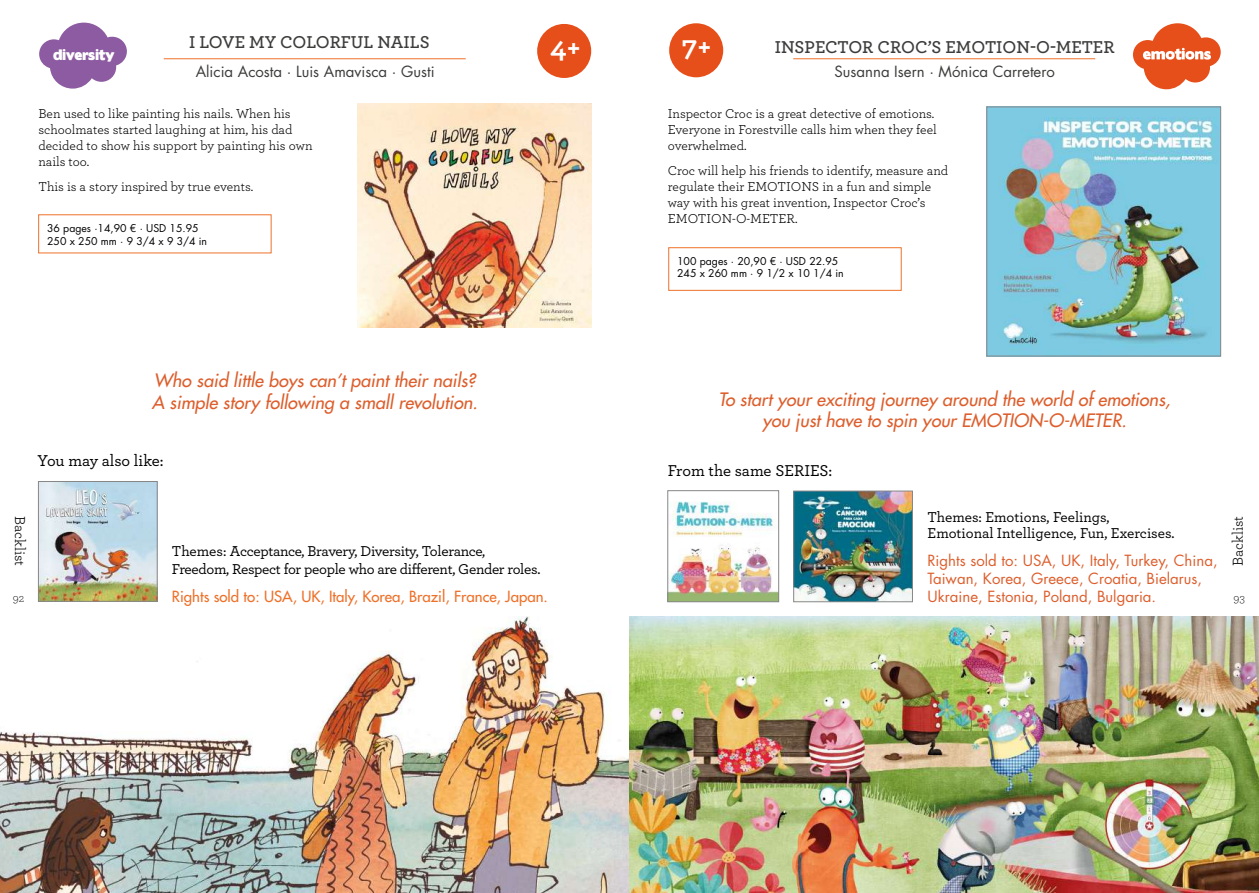
<style>
.page{position:relative;width:1259px;height:893px;background:#fff}
.page>*{position:absolute;margin:0;border:0;box-sizing:border-box;transform-origin:0 0}
.t1{font:700 30px "Archer";color:#fff}
.t2{font:italic 500 18px/21.6px "Futura Std";color:#dd5e2c;text-align:center}
.t3{font:600 18px "Archer";color:#3c3c3b}
.t4{font:500 16.5px "Archer";letter-spacing:-.01em;color:#000}
.t5{font:15px/18px "Futura Std";color:#dd5e2c}
.t6{font:500 15px/18px "Archer";letter-spacing:-.02em;color:#000}
.t7{font:500 15px/16.5px "Archer";color:#000}
.t8{font:15px "Futura Std";color:#3c3c3b}
.t9{font:500 15px "Futura Std";color:#ee712a}
.t10{font:15px "Archer";color:#000}
.t11{font:13.5px/16.2px "Archer";color:#000}
.t12{font:13.5px "Boris Black Bloxx";letter-spacing:-.01em;color:#fff}
.t13{font:300 12px "Archer";color:#000}
.t14{font:10.5px/12.6px "Futura Std";color:#000}
</style>
<div class="page">
<img style="left:0;top:616px;width:1259px;height:277px">
<img style="left:357px;top:103px;width:234px;height:225px">
<svg style="left:39px;top:23px;width:88px;height:66px"></svg>
<img style="left:40px;top:483px;width:115px;height:116px">
<div style="left:38px;top:481px;width:119px;height:120px;border:1px solid #878787"></div>
<img style="left:669px;top:501px;width:108px;height:99px">
<div style="left:667px;top:490px;width:112px;height:112px;border:1px solid #878787"></div>
<img style="left:795px;top:493px;width:115px;height:107px">
<div style="left:793px;top:491px;width:119px;height:111px;border:1px solid #878787"></div>
<div style="left:669px;top:23px;width:54px;height:54px;background:#e64e1a;border-radius:50%"></div>
<hr style="left:793px;top:58px;width:302px;height:1px;background:#ee712a">
<div style="left:537px;top:24px;width:54px;height:54px;background:#e64e1a;border-radius:50%"></div>
<div style="left:668px;top:247px;width:233px;height:44px;border:1px solid #ee712a"></div>
<hr style="left:164px;top:58px;width:302px;height:1px;background:#ee712a">
<img style="left:988px;top:109px;width:230px;height:245px">
<div style="left:986px;top:107px;width:234px;height:249px;border:1px solid #878787"></div>
<svg style="left:1133px;top:23px;width:87px;height:66px"></svg>
<p class="t12" style="left:53px;top:44px;width:63px">diversity</p>
<h2 class="t3" style="left:189px;top:29px;width:242px">I LOVE MY COLORFUL NAILS</h2>
<h1 class="t1" style="left:550px;top:23px;width:32px">4+</h1>
<h1 class="t1" style="left:682px;top:23px;width:31px">7+</h1>
<h2 class="t3" style="left:775px;top:33px;width:341px">INSPECTOR CROC’S EMOTION-O-METER</h2>
<p class="t8" style="left:196px;top:62px;width:240px">Alicia Acosta · Luis Amavisca · Gusti</p>
<p class="t8" style="left:834px;top:62px;width:222px">Susanna Isern · Mónica Carretero</p>
<p class="t11" style="left:38px;top:104px;width:276px">Ben used to like painting his nails. When his schoolmates started laughing at him, his dad decided to show his support by painting his own nails too.</p>
<p class="t11" style="left:38px;top:178px;width:216px">This is a story inspired by true events.</p>
<p class="t14" style="left:47px;top:222px;width:162px">36 pages ·14,90 € · USD 15.95<br>250 x 250 mm · 9 3/4 x 9 3/4 in</p>
<p class="t11" style="left:668px;top:104px;width:270px">Inspector Croc is a great detective of emotions.<br>Everyone in Forestville calls him when they feel overwhelmed.</p>
<p class="t11" style="left:668px;top:162px;width:282px">Croc will help his friends to identify, measure and regulate their EMOTIONS in a fun and simple way with his great invention, Inspector Croc’s EMOTION-O-METER.</p>
<p class="t14" style="left:677px;top:255px;width:168px">100 pages · 20,90 € · USD 22.95<br>245 x 260 mm · 9 1/2 x 10 1/4 in</p>
<h2 class="t2" style="left:152px;top:370px;width:327px;text-align:left">Who said little boys can’t paint their nails?<br>A simple story following a small revolution.</h2>
<p class="t4" style="left:38px;top:449px;width:127px">You may also like:</p>
<p class="t10" style="left:31px;top:516px;width:52px;rotate:90deg">Backlist</p>
<p class="t13" style="left:13px;top:590px;width:13px">92</p>
<p class="t6" style="left:172px;top:541px;width:370px">Themes: Acceptance, Bravery, Diversity, Tolerance,<br>Freedom, Respect for people who are different, Gender roles.</p>
<p class="t9" style="left:172px;top:587px;width:377px">Rights sold to: USA, UK, Italy, Korea, Brazil, France, Japan.</p>
<h2 class="t2" style="left:718px;top:389px;width:453px">To start your exciting journey around the world of emotions, you just have to spin your EMOTION-O-METER.</h2>
<p class="t4" style="left:668px;top:458px;width:166px">From the same SERIES:</p>
<p class="t7" style="left:927px;top:508px;width:249px">Themes: Emotions, Feelings,<br>Emotional Intelligence, Fun, Exercises.</p>
<p class="t5" style="left:927px;top:551px;width:292px">Rights sold to: USA, UK, Italy, Turkey, China,</p>
<p class="t5" style="left:927px;top:569px;width:276px">Taiwan, Korea, Greece, Croatia, Bielarus,<br>Ukraine, Estonia, Poland, Bulgaria.</p>
<p class="t10" style="left:1227px;top:566px;width:52px;rotate:-90deg">Backlist</p>
<p class="t13" style="left:1233px;top:590px;width:13px">93</p>
</div>
